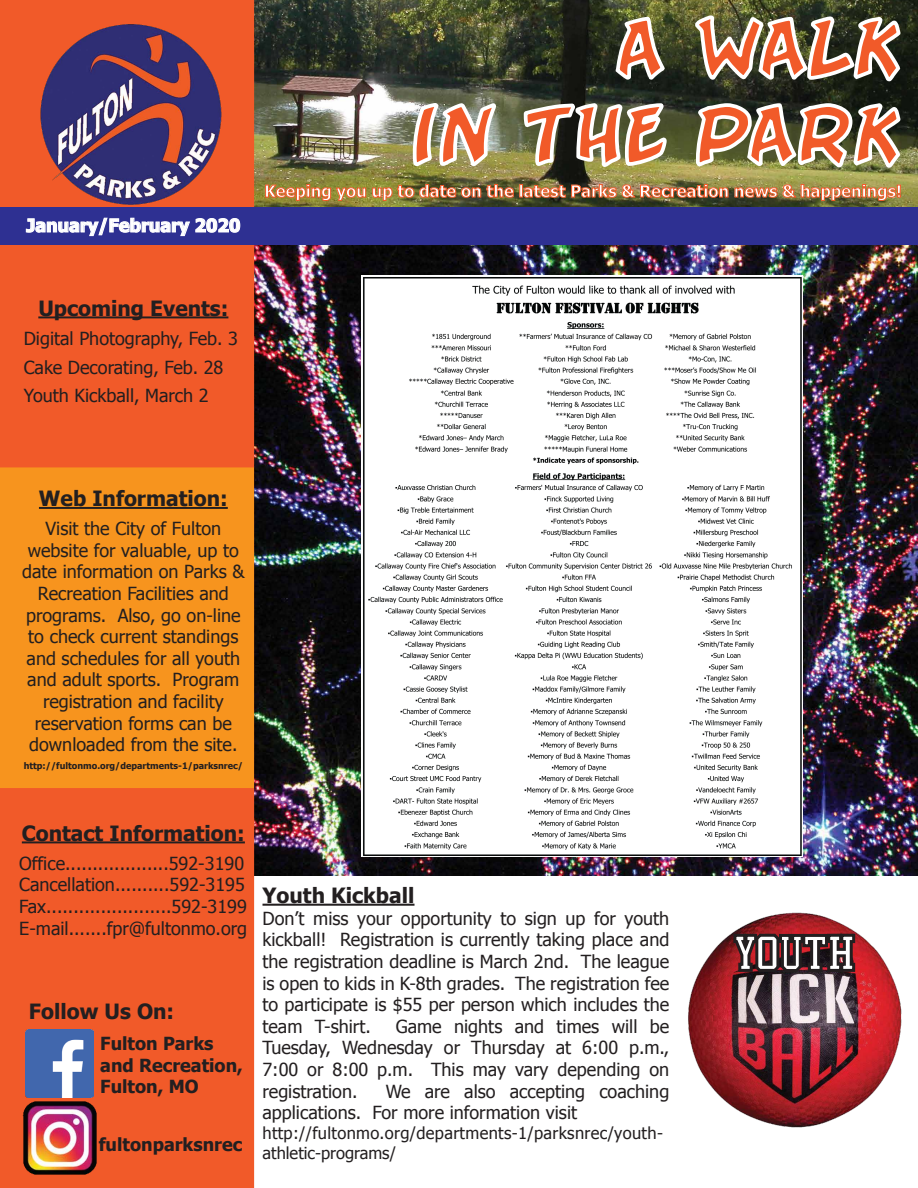
<style>
.page{position:relative;width:918px;height:1188px;background:#fff}
.page>*{position:absolute;margin:0;border:0;box-sizing:border-box;transform-origin:0 0}
.t1{font:72px "Sergeant Six Pack";color:#f15a29}
.t2{font:43.5px "Athletic";color:#fff}
.t3{font:700 21px "Tahoma";color:#231f20}
.t4{font:18px/21.6px "Tahoma";color:#231f20}
.t5{font:700 18px/21.6px "Tahoma";color:#231f20}
.t6{font:700 18px "Tahoma";color:#fff}
.t7{font:16.5px/19.8px "Tahoma";letter-spacing:.02em;color:#231f20}
.t8{font:700 16.5px "Tahoma";color:#fff}
.t9{font:700 9px "Tahoma";color:#231f20}
</style>
<div class="page">
<img style="left:254px;top:245px;width:664px;height:631px">
<img style="left:254px;top:0;width:664px;height:208px">
<div style="left:0;top:0;width:253px;height:1188px;background:#f15a29"></div>
<div style="left:0;top:0;width:254px;height:1188px;border:2px solid #f15a29"></div>
<img style="left:30px;top:24px;width:207px;height:184px">
<hr style="left:38px;top:316px;width:190px;height:2px;background:#231f20">
<div style="left:0;top:468px;width:253px;height:320px;background:#f7941e"></div>
<div style="left:0;top:467px;width:254px;height:321px;border:1px solid #f7941e"></div>
<hr style="left:39px;top:507px;width:189px;height:2px;background:#231f20">
<hr style="left:22px;top:841px;width:223px;height:2px;background:#231f20">
<div style="left:0;top:208px;width:918px;height:37px;background:#2e3092"></div>
<svg style="left:25px;top:217px;width:216px;height:20px"></svg>
<img style="left:411px;top:100px;width:88px;height:68px">
<svg style="left:265px;top:184px;width:101px;height:17px;background:#ac7d32"></svg>
<img style="left:372px;top:184px;width:142px;height:17px">
<div style="left:519px;top:184px;width:4px;height:13px;border:1px solid #f15a29"></div>
<img style="left:522px;top:14px;width:380px;height:238px">
<img style="left:22px;top:1097px;width:75px;height:78px">
<img style="left:26px;top:1030px;width:67px;height:67px">
<img style="left:362px;top:276px;width:440px;height:580px">
<hr style="left:262px;top:904px;width:153px;height:2px;background:#231f20">
<img style="left:688px;top:912px;width:214px;height:216px">
<svg style="left:732px;top:932px;width:125px;height:43px;background:#5e1f24"></svg>
<p class="t6" style="left:26px;top:213px;width:216px">January/February 2020</p>
<h1 class="t1" style="left:615px;top:24px;width:289px">A WALK</h1>
<h1 class="t1" style="left:412px;top:110px;width:491px">IN THE PARK</h1>
<p class="t8" style="left:264px;top:180px;width:639px">Keeping you up to date on the latest Parks &amp; Recreation news &amp; happenings!</p>
<p class="t3" style="left:38px;top:294px;width:192px">Upcoming Events:</p>
<p class="t4" style="left:24px;top:323px;width:216px;line-height:28.8px">Digital Photography, Feb. 3<br>Cake Decorating, Feb. 28<br>Youth Kickball, March 2</p>
<p class="t3" style="left:39px;top:484px;width:190px">Web Information:</p>
<p class="t4" style="left:22px;top:517px;width:224px;text-align:center">Visit the City of Fulton website for valuable, up to date information on Parks &amp;<br>Recreation Facilities and programs. Also, go on-line to check current standings and schedules for all youth and adult sports. Program registration and facility reservation forms can be downloaded from the site.</p>
<p class="t9" style="left:24px;top:760px;width:221px">http://fultonmo.org/departments-1/parksnrec/</p>
<p class="t3" style="left:22px;top:819px;width:225px">Contact Information:</p>
<p class="t4" style="left:19px;top:852px;width:229px">Office...................592-3190<br>Cancellation..........592-3195<br>Fax.......................592-3199<br>E-mail.......fpr@fultonmo.org</p>
<p class="t3" style="left:29px;top:996px;width:147px">Follow Us On:</p>
<p class="t5" style="left:100px;top:1032px;width:144px">Fulton Parks and Recreation,<br>Fulton, MO</p>
<p class="t5" style="left:99px;top:1133px;width:145px">fultonparksnrec</p>
<p class="t3" style="left:262px;top:881px;width:154px">Youth Kickball</p>
<p class="t4" style="left:262px;top:907px;width:408px;text-align:justify">Don’t miss your opportunity to sign up for youth kickball! Registration is currently taking place and the registration deadline is March 2nd. The league is open to kids in K-8th grades. The registration fee to participate is $55 per person which includes the team T-shirt.</p>
<p class="t4" style="left:262px;top:1015px;width:408px;text-align:justify;text-indent:133px">Game nights and times will be Tuesday, Wednesday or Thursday at 6:00 p.m., 7:00 or 8:00 p.m. This may vary depending on registration.</p>
<p class="t4" style="left:262px;top:1079px;width:408px;text-indent:123px">We are also accepting coaching applications. For more information visit</p>
<p class="t7" style="left:262px;top:1122px;width:402px">http://fultonmo.org/departments-1/parksnrec/youth&shy;athletic-programs/</p>
<h2 class="t2" style="left:733px;top:935px;width:123px">YOUTH</h2>
</div>
